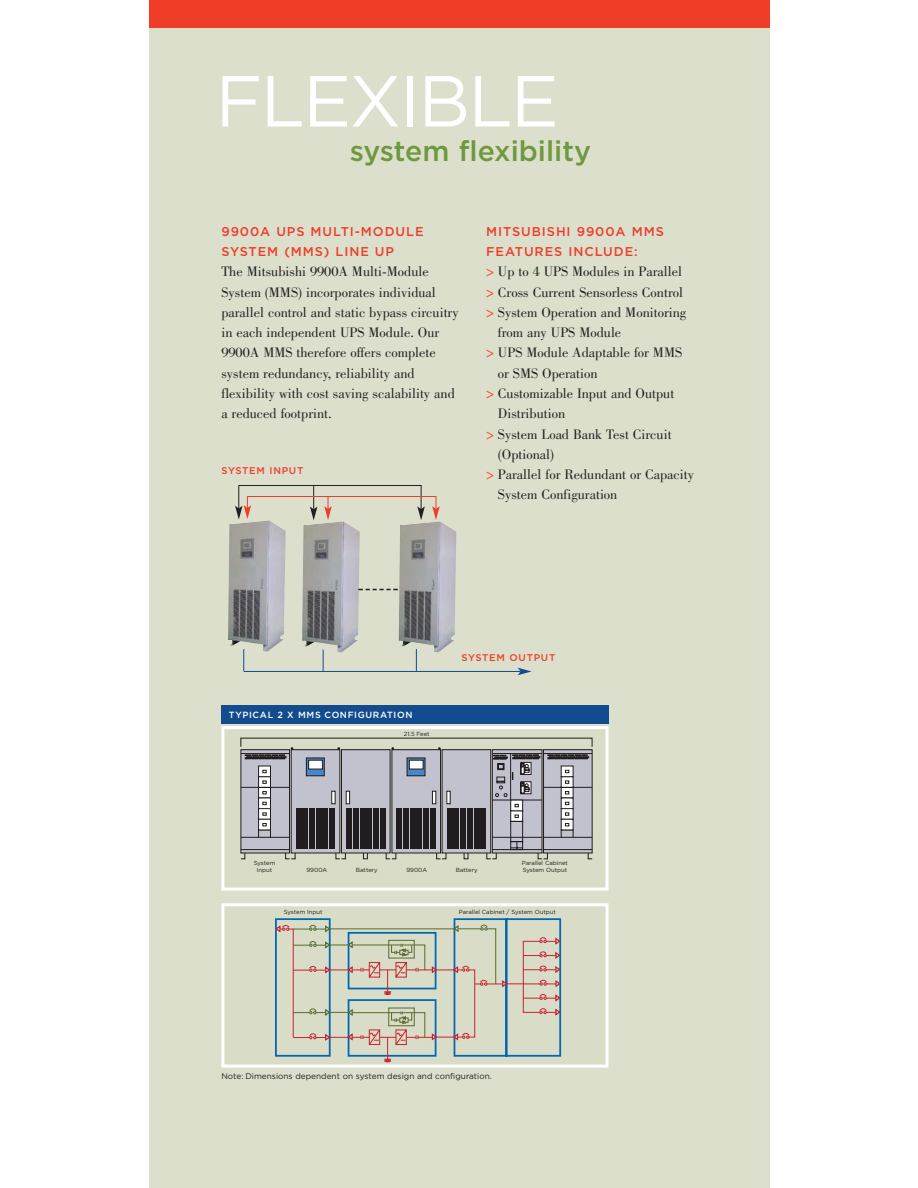
<style>
.page{position:relative;width:918px;height:1188px;background:#fff}
.page>*{position:absolute;margin:0;border:0;box-sizing:border-box;transform-origin:0 0}
.t1{font:72px "Gotham";letter-spacing:-.03em;color:#fff}
.t2{font:500 28.5px "Gotham";color:#6e993f}
.t3{font:14.25px/20.2px "Bodoni";color:#231f20}
.t4{font:500 12.75px/20.2px "Gotham";letter-spacing:.07em;color:#ef3d28}
.t5{font:500 9.75px "Gotham";letter-spacing:.07em;color:#ef3d28}
.t6{font:500 9px "Gotham";letter-spacing:.07em;color:#fff}
.t7{font:8.25px "Gotham";color:#231f20}
.t8{font:5.85px/7.1px "Gotham";color:#211d1e}
.s1{color:#ef3d28}
</style>
<div class="page">
<div style="left:149px;top:28px;width:620px;height:1160px;background:#dddfcd"></div>
<div style="left:224px;top:729px;width:382px;height:159px;background:#d9dcc7"></div>
<svg style="left:240px;top:737px;width:353px;height:123px"></svg>
<div style="left:221px;top:726px;width:388px;height:165px;border:3px solid #fff"></div>
<div style="left:224px;top:906px;width:382px;height:159px;background:#d9dcc7"></div>
<svg style="left:275px;top:918px;width:287px;height:144px"></svg>
<div style="left:221px;top:903px;width:388px;height:165px;border:3px solid #fff"></div>
<div style="left:221px;top:705px;width:388px;height:18px;background:#124c8e"></div>
<div style="left:149px;top:0;width:620px;height:28px;background:#ef3d28"></div>
<img style="left:228px;top:521px;width:58px;height:131px">
<img style="left:302px;top:521px;width:58px;height:131px">
<img style="left:399px;top:521px;width:57px;height:131px">
<svg style="left:310px;top:486px;width:7px;height:34px"></svg>
<svg style="left:417px;top:485px;width:8px;height:35px"></svg>
<hr style="left:239px;top:485px;width:182px;height:1px;background:#231f20">
<hr style="left:244px;top:671px;width:276px;height:1px;background:#124c8e">
<svg style="left:518px;top:668px;width:14px;height:7px"></svg>
<svg style="left:243px;top:649px;width:1px;height:22px"></svg>
<svg style="left:323px;top:650px;width:1px;height:21px"></svg>
<svg style="left:416px;top:649px;width:1px;height:22px"></svg>
<svg style="left:324px;top:497px;width:8px;height:23px"></svg>
<svg style="left:432px;top:496px;width:8px;height:24px"></svg>
<hr style="left:247px;top:496px;width:189px;height:1px;background:#ef3d28">
<svg style="left:358px;top:589px;width:40px;height:1px"></svg>
<svg style="left:235px;top:485px;width:16px;height:35px"></svg>
<h1 class="t1" style="left:215px;top:74px;width:345px">FLEXIBLE</h1>
<h2 class="t2" style="left:350px;top:140px;width:243px">system flexibility</h2>
<p class="t4" style="left:221px;top:222px;width:204px">9900A UPS MULTI-MODULE<br>SYSTEM (MMS) LINE UP</p>
<p class="t3" style="left:221px;top:263px;width:239px">The Mitsubishi 9900A Multi-Module System (MMS) incorporates individual parallel control and static bypass circuitry in each independent UPS Module. Our 9900A MMS therefore offers complete system redundancy, reliability and flexibility with cost saving scalability and a reduced footprint.</p>
<p class="t5" style="left:221px;top:467px;width:83px">SYSTEM INPUT</p>
<p class="t4" style="left:486px;top:222px;width:179px">MITSUBISHI 9900A MMS<br>FEATURES INCLUDE:</p>
<p class="t3" style="left:486px;top:263px;width:197px"><span class="s1">&gt;</span> Up to 4 UPS Modules in Parallel</p>
<p class="t3" style="left:486px;top:283px;width:198px"><span class="s1">&gt;</span> Cross Current Sensorless Control</p>
<p class="t3" style="left:486px;top:303px;width:201px"><span class="s1">&gt;</span> System Operation and Monitoring</p>
<p class="t3" style="left:498px;top:324px;width:125px">from any UPS Module</p>
<p class="t3" style="left:486px;top:344px;width:198px"><span class="s1">&gt;</span> UPS Module Adaptable for MMS</p>
<p class="t3" style="left:498px;top:364px;width:101px">or SMS Operation</p>
<p class="t3" style="left:486px;top:385px;width:190px"><span class="s1">&gt;</span> Customizable Input and Output</p>
<p class="t3" style="left:498px;top:405px;width:69px">Distribution</p>
<p class="t3" style="left:486px;top:425px;width:187px"><span class="s1">&gt;</span> System Load Bank Test Circuit</p>
<p class="t3" style="left:498px;top:445px;width:58px">(Optional)</p>
<p class="t3" style="left:486px;top:466px;width:209px"><span class="s1">&gt;</span> Parallel for Redundant or Capacity</p>
<p class="t3" style="left:498px;top:486px;width:121px">System Configuration</p>
<p class="t6" style="left:229px;top:711px;width:185px">TYPICAL 2 X MMS CONFIGURATION</p>
<p class="t8" style="left:404px;top:731px;width:27px">21.5 Feet</p>
<p class="t5" style="left:462px;top:654px;width:95px">SYSTEM OUTPUT</p>
<p class="t8" style="left:254px;top:860px;width:23px;text-align:center">System<br>Input</p>
<p class="t8" style="left:306px;top:867px;width:22px">9900A</p>
<p class="t8" style="left:356px;top:867px;width:23px">Battery</p>
<p class="t8" style="left:406px;top:867px;width:22px">9900A</p>
<p class="t8" style="left:456px;top:867px;width:23px">Battery</p>
<p class="t8" style="left:522px;top:860px;width:47px">Parallel Cabinet<br>System Output</p>
<p class="t8" style="left:284px;top:909px;width:40px">System Input</p>
<p class="t8" style="left:459px;top:909px;width:98px">Parallel Cabinet / System Output</p>
<p class="t7" style="left:221px;top:1073px;width:272px">Note: Dimensions dependent on system design and configuration.</p>
</div>
